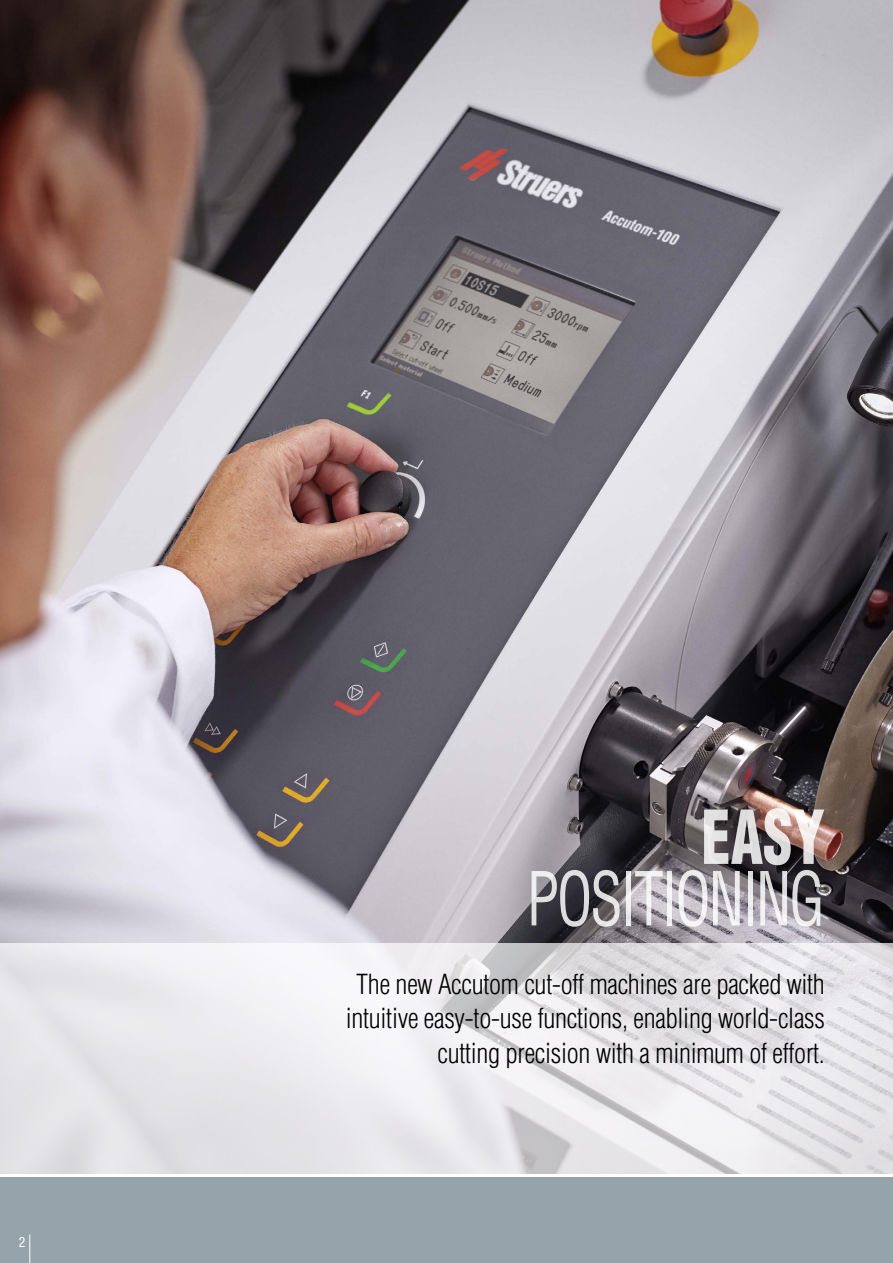
<style>
.page{position:relative;width:893px;height:1263px;background:#fff}
.page>*{position:absolute;margin:0;border:0;box-sizing:border-box;transform-origin:0 0}
.t1{font:condensed 72.6px "Helvetica LT Std";letter-spacing:-.04em;color:#fff;scale:.81 1}
.t2{font:900 condensed 72.6px "Helvetica LT Std";color:#fff;scale:.81 1}
.t3{font:300 condensed 27px/34.5px "Helvetica LT Std";letter-spacing:-.01em;color:#000;text-align:right}
.t4{font:condensed 13.5px "Helvetica LT Std";color:#fff}
</style>
<div class="page">
<img style="left:0;top:0;width:893px;height:943px">
<div style="left:0;top:1178px;width:893px;height:85px;background:#95a3ab"></div>
<svg style="left:29px;top:1234px;width:1px;height:29px"></svg>
<svg style="left:0;top:943px;width:893px;height:231px;fill:#e8e8eb"></svg>
<p class="t4" style="left:19px;top:1234px;width:8px">2</p>
<h1 class="t2" style="left:701px;top:791px;width:154px">EASY</h1>
<h1 class="t1" style="left:526px;top:853px;width:370px">POSITIONING</h1>
<p class="t3" style="left:346px;top:966px;width:481px">The new Accutom cut-off machines are packed with intuitive easy-to-use functions, enabling world-class cutting precision with a minimum of effort.</p>
</div>
